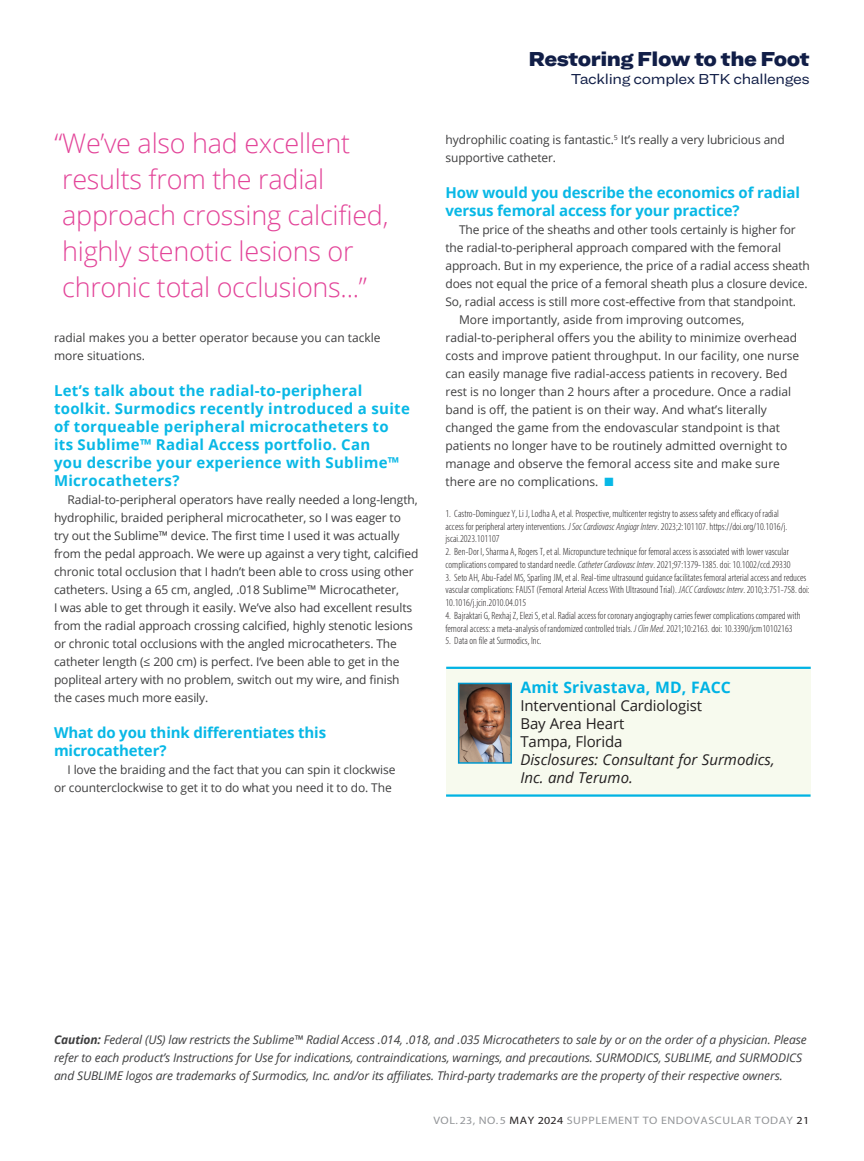
<style>
.page{position:relative;width:864px;height:1161px;background:#fff}
.page>*{position:absolute;margin:0;border:0;box-sizing:border-box;transform-origin:0 0}
.Quote_SUBLIME{font:300 27px/36px "Open Sans";letter-spacing:-.01em;color:#e34599}
.t1{font:900 21px "Ringside Wide";letter-spacing:-.025em;color:#111e47}
.Bio_Name_SUBLIME{font:700 15.75px "Open Sans";letter-spacing:.005em;color:#00b3e4}
.Question_SUBLIME{font:700 15px/18px "Open Sans";letter-spacing:.02em;color:#08b8e6}
.Question_SUBLIME-2{font:700 15px/18px "Open Sans";letter-spacing:-.01em;color:#08b8e6}
.Bio_Name_SUBLIME-2{font:italic 15px/18px "Open Sans";color:#231f20}
.Bio_Name_SUBLIME-3{font:15px "Open Sans";letter-spacing:-.01em;color:#231f20}
.t2{font:15px "Ringside Wide";letter-spacing:-.025em;color:#111e47}
.Body_SUBLIME{font:12px/18px "Open Sans";letter-spacing:-.01em;color:#3e3e3f}
.Body_SUBLIME-2{font:italic 12px/18px "Open Sans";letter-spacing:-.01em;color:#3e3e3f}
.t3{font:10.8px "Myriad Pro";letter-spacing:.045em;color:#939598;scale:1.11 1}
.footnote{font:300 condensed 10.5px/12.8px "Myriad Pro";color:#231f20}
.s1{color:#08b8e6}
.s2{font-style:italic}
.s3{font-style:normal}
.s4{font-weight:700}
.s5{color:#231f20}
</style>
<div class="page">
<div style="left:446px;top:667px;width:365px;height:129px;background:#f7faee"></div>
<hr style="left:446px;top:667px;width:365px;height:2px;background:#00b3e4">
<hr style="left:446px;top:794px;width:365px;height:3px;background:#00b3e4">
<img style="left:461px;top:686px;width:48px;height:75px">
<div style="left:458px;top:683px;width:54px;height:81px;border:2px solid #0097cd"></div>
<p class="Quote_SUBLIME" style="left:54px;top:124px;width:336px">“We’ve also had excellent results from the radial approach crossing calcified, highly stenotic lesions or chronic total occlusions...”</p>
<p class="Body_SUBLIME" style="left:54px;top:328px;width:328px">radial makes you a better operator because you can tackle more situations.</p>
<p class="Question_SUBLIME" style="left:54px;top:381px;width:357px">Let’s talk about the radial-to-peripheral toolkit. Surmodics recently introduced a suite of torqueable peripheral microcatheters to its Sublime™ Radial Access portfolio. Can<br>you describe your experience with Sublime™ Microcatheters?</p>
<p class="Body_SUBLIME" style="left:54px;top:490px;width:366px;text-indent:14px">Radial-to-peripheral operators have really needed a long-length, hydrophilic, braided peripheral microcatheter, so I was eager to try out the Sublime™ device. The first time I used it was actually from the pedal approach. We were up against a very tight, calcified chronic total occlusion that I hadn’t been able to cross using other catheters. Using a 65 cm, angled, .018 Sublime™ Microcatheter,<br>I was able to get through it easily. We’ve also had excellent results from the radial approach crossing calcified, highly stenotic lesions or chronic total occlusions with the angled microcatheters. The catheter length (≤ 200 cm) is perfect. I’ve been able to get in the popliteal artery with no problem, switch out my wire, and finish the cases much more easily.</p>
<p class="Question_SUBLIME-2" style="left:54px;top:723px;width:274px">What do you think differentiates this microcatheter?</p>
<p class="Body_SUBLIME" style="left:54px;top:760px;width:343px;text-indent:14px">I love the braiding and the fact that you can spin it clockwise or counterclockwise to get it to do what you need it to do. The</p>
<h2 class="t1" style="left:529px;top:43px;width:283px">Restoring Flow to the Foot</h2>
<p class="t2" style="left:571px;top:68px;width:241px">Tackling complex BTK challenges</p>
<p class="Body_SUBLIME" style="left:446px;top:130px;width:341px">hydrophilic coating is fantastic.<sup>5</sup> It’s really a very lubricious and supportive catheter.</p>
<p class="Question_SUBLIME-2" style="left:446px;top:183px;width:356px">How would you describe the economics of radial versus femoral access for your practice?</p>
<p class="Body_SUBLIME" style="left:446px;top:220px;width:366px;text-indent:14px">The price of the sheaths and other tools certainly is higher for the radial-to-peripheral approach compared with the femoral approach. But in my experience, the price of a radial access sheath does not equal the price of a femoral sheath plus a closure device.<br>So, radial access is still more cost-effective from that standpoint.</p>
<p class="Body_SUBLIME" style="left:446px;top:310px;width:355px;text-indent:14px">More importantly, aside from improving outcomes, radial-to-peripheral offers you the ability to minimize overhead costs and improve patient throughput. In our facility, one nurse can easily manage five radial-access patients in recovery. Bed rest is no longer than 2 hours after a procedure. Once a radial band is off, the patient is on their way. And what’s literally changed the game from the endovascular standpoint is that patients no longer have to be routinely admitted overnight to manage and observe the femoral access site and make sure there are no complications. <span class="s1">■</span></p>
<p class="footnote" style="left:446px;top:507px;width:343px">1. Castro-Dominguez Y, Li J, Lodha A, et al. Prospective, multicenter registry to assess safety and efficacy of radial access for peripheral artery interventions. <span class="s2">J Soc Cardiovasc Angiogr Interv</span>. 2023;2:101107. https://doi.org/10.1016/j. jscai.2023.101107</p>
<p class="footnote" style="left:446px;top:545px;width:347px">2. Ben‐Dor I, Sharma A, Rogers T, et al. Micropuncture technique for femoral access is associated with lower vascular complications compared to standard needle. <span class="s2">Catheter Cardiovasc Interv</span>. 2021;97:1379-1385. doi: 10.1002/ccd.29330</p>
<p class="footnote" style="left:446px;top:571px;width:366px">3. Seto AH, Abu-Fadel MS, Sparling JM, et al. Real-time ultrasound guidance facilitates femoral arterial access and reduces vascular complications: FAUST (Femoral Arterial Access With Ultrasound Trial). <span class="s2">JACC Cardiovasc Interv</span>. 2010;3:751-758. doi:<br>10.1016/j.jcin.2010.04.015</p>
<p class="footnote" style="left:446px;top:609px;width:357px">4. Bajraktari G, Rexhaj Z, Elezi S, et al. Radial access for coronary angiography carries fewer complications compared with femoral access: a meta-analysis of randomized controlled trials. <span class="s2">J Clin Med</span>. 2021;10:2163. doi: 10.3390/jcm10102163</p>
<p class="footnote" style="left:446px;top:634px;width:98px">5. Data on file at Surmodics, Inc.</p>
<p class="Bio_Name_SUBLIME" style="left:520px;top:676px;width:212px">Amit Srivastava, MD, FACC</p>
<p class="Bio_Name_SUBLIME-3" style="left:520px;top:695px;width:183px">Interventional Cardiologist</p>
<p class="Bio_Name_SUBLIME-3" style="left:520px;top:713px;width:105px">Bay Area Heart</p>
<p class="Bio_Name_SUBLIME-2" style="left:520px;top:732px;width:256px"><span class="s3">Tampa, Florida<br></span>Disclosures: Consultant for Surmodics,<br>Inc. and Terumo.</p>
<p class="Body_SUBLIME-2" style="left:54px;top:1030px;width:754px"><span class="s4">Caution:</span> Federal (US) law restricts the Sublime™ Radial Access .014, .018, and .035 Microcatheters to sale by or on the order of a physician. Please refer to each product’s Instructions for Use for indications, contraindications, warnings, and precautions. SURMODICS, SUBLIME, and SURMODICS and SUBLIME logos are trademarks of Surmodics, Inc. and/or its affiliates. Third-party trademarks are the property of their respective owners.</p>
<p class="t3" style="left:433px;top:1113px;width:340px">VOL. 23, NO. 5 <span class="s5">MAY 2024</span> SUPPLEMENT TO ENDOVASCULAR TODAY <span class="s5">21</span></p>
</div>
